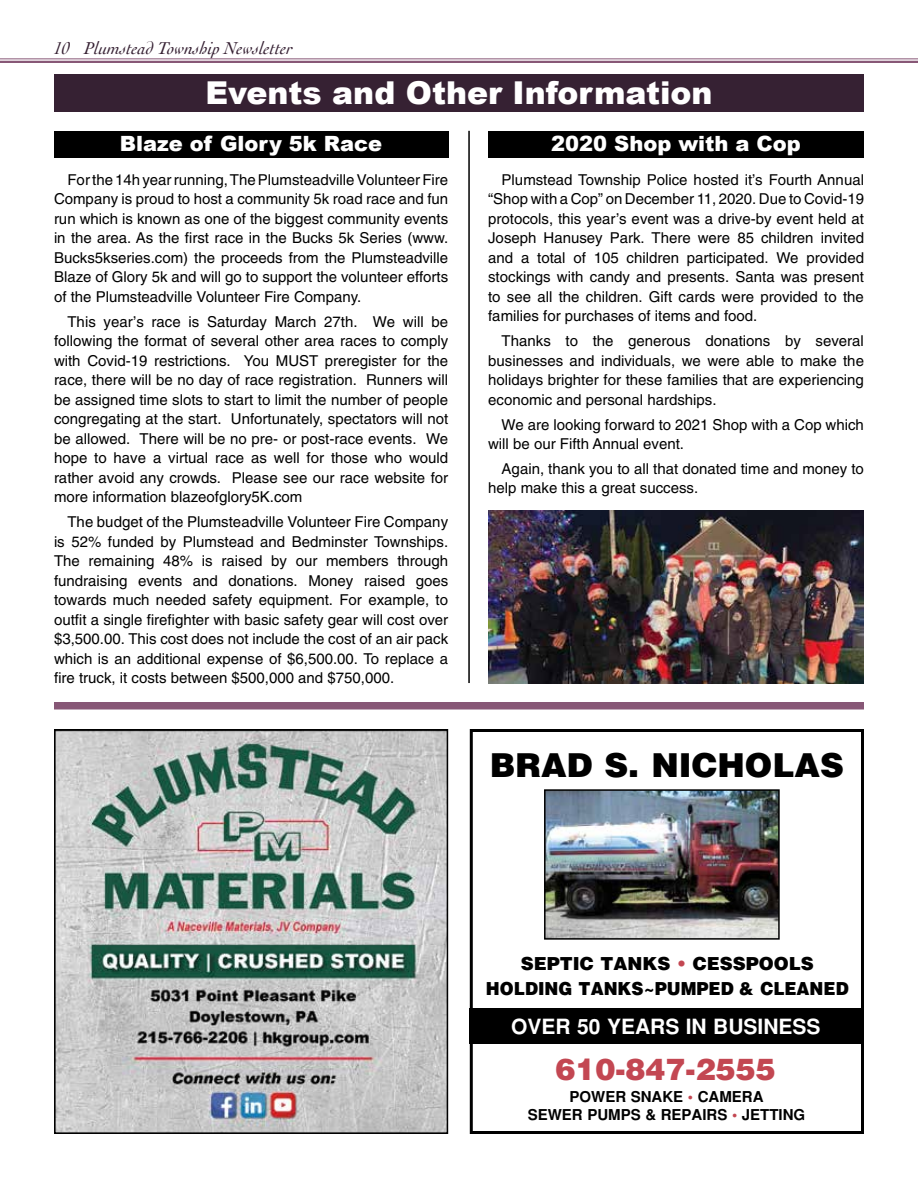
<style>
.page{position:relative;width:918px;height:1188px;background:#fff}
.page>*{position:absolute;margin:0;border:0;box-sizing:border-box;transform-origin:0 0}
.t1{font:900 33px "Helvetica";color:#000}
.t2{font:900 31.5px "Arial";color:#fff}
.t3{font:900 30px "Helvetica";color:#c34752}
.t4{font:900 21px "Arial";color:#fff}
.t5{font:700 21px "Helvetica";color:#fff}
.t6{font:900 18px/25.5px "Helvetica";color:#000;text-align:center}
.t7{font:italic 18px "Cochin";color:#362133}
.t8{font:15px/19.5px "Helvetica";color:#000;text-align:justify}
.t9{font:700 15px/18px "Helvetica";color:#000;text-align:center}
.s1{color:#c34752}
</style>
<div class="page">
<hr style="left:0;top:58px;width:918px;height:1px;background:#875776">
<hr style="left:0;top:61px;width:918px;height:2px;background:#875776">
<div style="left:54px;top:702px;width:810px;height:8px;background:#875776"></div>
<img style="left:57px;top:732px;width:388px;height:399px">
<div style="left:54px;top:729px;width:394px;height:405px;border:2px solid #000"></div>
<div style="left:470px;top:729px;width:394px;height:405px;border:3px solid #000"></div>
<div style="left:470px;top:1008px;width:394px;height:36px;background:#000"></div>
<img style="left:547px;top:792px;width:230px;height:145px">
<div style="left:544px;top:789px;width:236px;height:151px;border:2px solid #000"></div>
<div style="left:54px;top:74px;width:810px;height:38px;background:#362133"></div>
<div style="left:54px;top:131px;width:394px;height:27px;background:#000"></div>
<div style="left:488px;top:131px;width:376px;height:27px;background:#000"></div>
<img style="left:488px;top:510px;width:376px;height:173px">
<hr style="left:468px;top:131px;width:2px;height:552px;background:#000">
<p class="t7" style="left:54px;top:36px;width:240px">10 Plumstead Township Newsletter</p>
<h2 class="t2" style="left:205px;top:70px;width:509px">Events and Other Information</h2>
<h3 class="t4" style="left:120px;top:128px;width:264px">Blaze of Glory 5k Race</h3>
<p class="t8" style="left:54px;top:170px;width:396px;text-indent:14px">For the 14h year running, The Plumsteadville Volunteer Fire Company is proud to host a community 5k road race and fun run which is known as one of the biggest community events in the area. As the first race in the Bucks 5k Series (www.<br>Bucks5kseries.com) the proceeds from the Plumsteadville Blaze of Glory 5k and will go to support the volunteer efforts of the Plumsteadville Volunteer Fire Company.</p>
<p class="t8" style="left:54px;top:312px;width:396px;text-indent:14px">This year’s race is Saturday March 27th. We will be following the format of several other area races to comply with Covid-19 restrictions. You MUST preregister for the race, there will be no day of race registration. Runners will be assigned time slots to start to limit the number of people congregating at the start. Unfortunately, spectators will not be allowed. There will be no pre- or post-race events. We hope to have a virtual race as well for those who would rather avoid any crowds. Please see our race website for more information blazeofglory5K.com</p>
<p class="t8" style="left:54px;top:512px;width:396px;text-indent:14px">The budget of the Plumsteadville Volunteer Fire Company is 52% funded by Plumstead and Bedminster Townships.<br>The remaining 48% is raised by our members through fundraising events and donations. Money raised goes towards much needed safety equipment. For example, to outfit a single firefighter with basic safety gear will cost over $3,500.00. This cost does not include the cost of an air pack which is an additional expense of $6,500.00. To replace a fire truck, it costs between $500,000 and $750,000.</p>
<h3 class="t4" style="left:551px;top:128px;width:251px">2020 Shop with a Cop</h3>
<p class="t8" style="left:488px;top:170px;width:377px;text-indent:14px">Plumstead Township Police hosted it’s Fourth Annual “Shop with a Cop” on December 11, 2020. Due to Covid-19 protocols, this year’s event was a drive-by event held at Joseph Hanusey Park. There were 85 children invited and a total of 105 children participated. We provided stockings with candy and presents. Santa was present to see all the children. Gift cards were provided to the families for purchases of items and food.</p>
<p class="t8" style="left:488px;top:331px;width:377px;text-indent:14px">Thanks to the generous donations by several businesses and individuals, we were able to make the holidays brighter for these families that are experiencing economic and personal hardships.</p>
<p class="t8" style="left:488px;top:414px;width:377px;text-indent:14px">We are looking forward to 2021 Shop with a Cop which will be our Fifth Annual event.</p>
<p class="t8" style="left:488px;top:459px;width:377px;text-indent:14px">Again, thank you to all that donated time and money to help make this a great success.</p>
<h1 class="t1" style="left:490px;top:744px;width:356px">BRAD S. NICHOLAS</h1>
<p class="t6" style="left:486px;top:950px;width:364px">SEPTIC TANKS <span class="s1">•</span> CESSPOOLS<br>HOLDING TANKS~PUMPED &amp; CLEANED</p>
<h3 class="t5" style="left:511px;top:1014px;width:311px">OVER 50 YEARS IN BUSINESS</h3>
<h3 class="t3" style="left:555px;top:1049px;width:222px">610-847-2555</h3>
<p class="t9" style="left:528px;top:1088px;width:279px">POWER SNAKE <span class="s1">•</span> CAMERA<br>SEWER PUMPS &amp; REPAIRS <span class="s1">•</span> JETTING</p>
</div>
